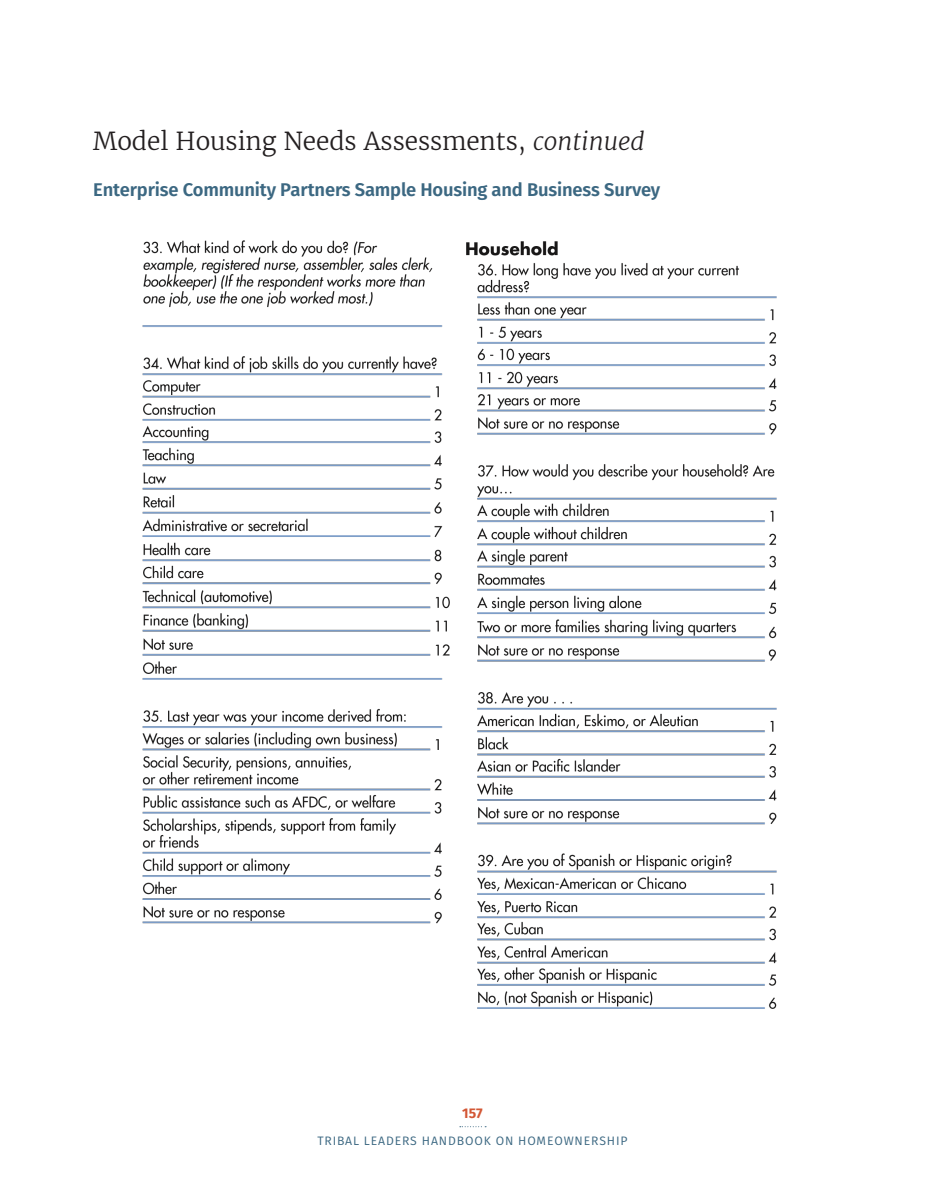
<style>
.page{position:relative;width:945px;height:1197px;background:#fff}
.page>*{position:absolute;margin:0;border:0;box-sizing:border-box;transform-origin:0 0}
.Chapter_title_heads{font:300 24.5px "Merriweather";color:#231f20}
.Chapter_subheads{font:600 18.38px "Fira Sans";letter-spacing:-.01em;color:#3c6882}
.t1{font:700 14px "Fira Sans";color:#d35735}
.t2{font:12.25px "Fira Sans";letter-spacing:.07em;color:#3c6882}
.s1{font-style:italic}
</style>
<div class="page">
<svg style="left:460px;top:1126px;width:26px;height:1px"></svg>
<img style="left:142px;top:240px;width:635px;height:769px">
<p class="Chapter_title_heads" style="left:93px;top:126px;width:553px">Model Housing Needs Assessments, <span class="s1">continued</span></p>
<p class="Chapter_subheads" style="left:93px;top:177px;width:569px">Enterprise Community Partners Sample Housing and Business Survey</p>
<p class="t1" style="left:462px;top:1104px;width:22px">157</p>
<p class="t2" style="left:317px;top:1132px;width:312px">TRIBAL LEADERS HANDBOOK ON HOMEOWNERSHIP</p>
</div>
